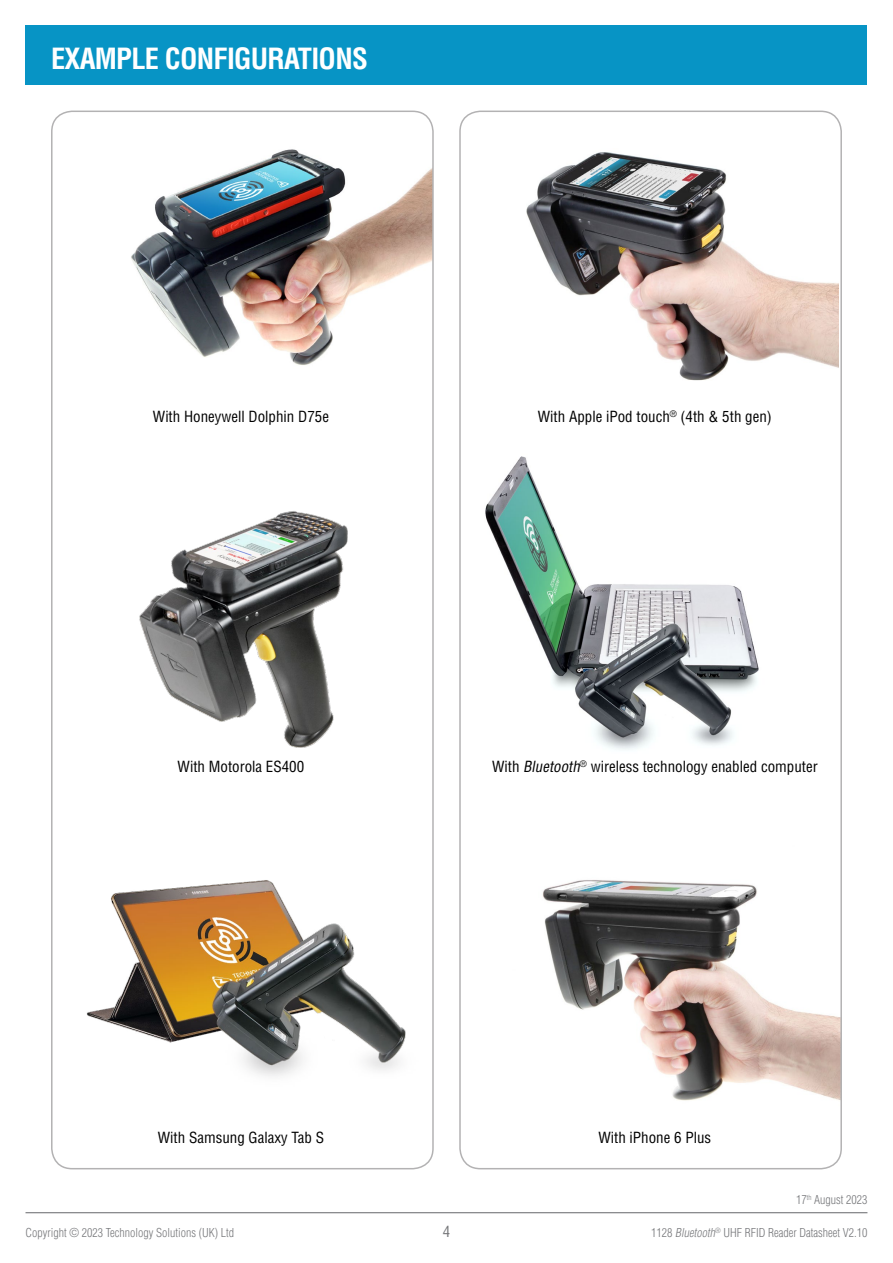
<style>
.page{position:relative;width:893px;height:1263px;background:#fff}
.page>*{position:absolute;margin:0;border:0;box-sizing:border-box;transform-origin:0 0}
.t1{font:700 condensed 28.5px "Helvetica LT Std";letter-spacing:-.025em;color:#fff}
.t2{font:condensed 15px "Helvetica LT Std";color:#000}
.t3{font:condensed 15px "Helvetica LT Std";color:#77787b}
.t4{font:300 condensed 12px "Helvetica LT Std";color:#77787b}
.s1{font-style:italic}
</style>
<div class="page">
<hr style="left:26px;top:1212px;width:841px;height:1px;background:#77787b">
<img style="left:542px;top:880px;width:297px;height:221px">
<img style="left:131px;top:116px;width:301px;height:249px">
<div style="left:459px;top:111px;width:383px;height:1058px;border:2px solid #b3b2b3;border-radius:21px"></div>
<img style="left:86px;top:861px;width:348px;height:227px">
<img style="left:139px;top:511px;width:209px;height:237px">
<img style="left:526px;top:152px;width:312px;height:229px">
<img style="left:485px;top:456px;width:274px;height:294px">
<div style="left:26px;top:26px;width:841px;height:59px;background:#0794c5"></div>
<h1 class="t1" style="left:51px;top:41px;width:318px">EXAMPLE CONFIGURATIONS</h1>
<p class="t2" style="left:153px;top:407px;width:178px">With Honeywell Dolphin D75e</p>
<p class="t2" style="left:538px;top:407px;width:236px">With Apple iPod touch<sup>®</sup> (4th &amp; 5th gen)</p>
<p class="t2" style="left:178px;top:757px;width:128px">With Motorola ES400</p>
<p class="t2" style="left:492px;top:757px;width:327px">With <span class="s1">Bluetooth</span><sup>®</sup> wireless technology enabled computer</p>
<p class="t2" style="left:158px;top:1128px;width:168px">With Samsung Galaxy Tab S</p>
<p class="t4" style="left:26px;top:1225px;width:210px">Copyright © 2023 Technology Solutions (UK) Ltd</p>
<p class="t3" style="left:443px;top:1222px;width:9px">4</p>
<p class="t2" style="left:598px;top:1128px;width:114px">With iPhone 6 Plus</p>
<p class="t4" style="left:796px;top:1192px;width:73px">17<sup>th</sup> August 2023</p>
<p class="t4" style="left:651px;top:1225px;width:218px">1 1 2 8 <span class="s1">Bluetooth</span><sup>®</sup> UHF RFID Reader Datasheet V2.10</p>
</div>
